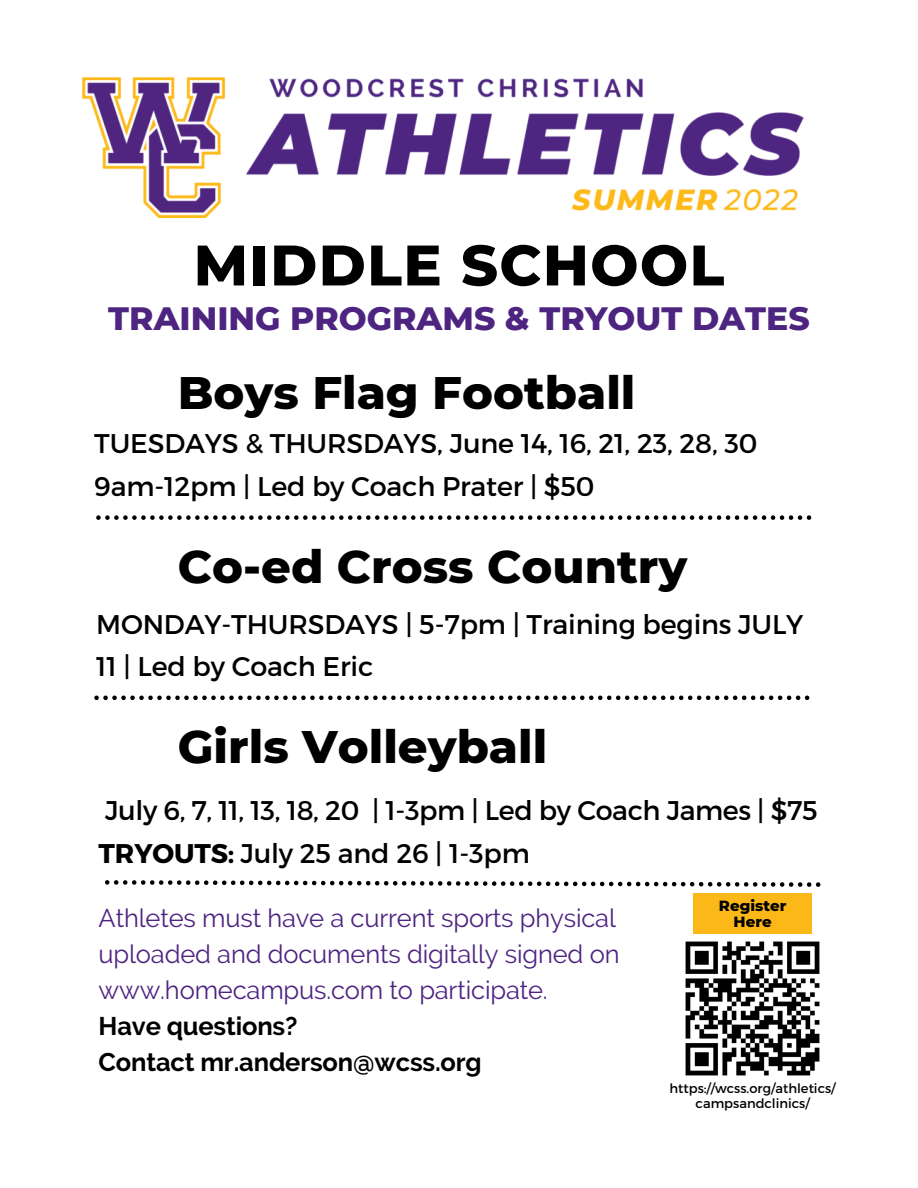
<style>
.page{position:relative;width:918px;height:1188px;background:#fff}
.page>*{position:absolute;margin:0;border:0;box-sizing:border-box;transform-origin:0 0}
.t1{font:800 57px "Montserrat";letter-spacing:.025em;color:#000}
.t2{font:800 46.5px "Montserrat";color:#000}
.t3{font:800 33px "Montserrat";color:#4e2481}
.t4{font:27px/42.8px "Montserrat";letter-spacing:-.005em;color:#000}
.t5{font:25.5px/36px "Raleway";letter-spacing:-.005em;color:#4e2481}
.t6{font:700 25.5px "Raleway";letter-spacing:-.005em;color:#000}
.t7{font:800 15px "Montserrat";color:#000}
.t8{font:13.05px/15.3px "Montserrat";color:#000;text-align:center}
.s1{font-weight:700}
</style>
<div class="page">
<svg style="left:94px;top:696px;width:715px;height:4px"></svg>
<svg style="left:96px;top:515px;width:715px;height:5px"></svg>
<img style="left:83px;top:77px;width:721px;height:140px">
<svg style="left:105px;top:880px;width:715px;height:7px"></svg>
<img style="left:685px;top:941px;width:135px;height:135px">
<div style="left:693px;top:893px;width:119px;height:41px;background:#fcb719"></div>
<p class="t1" style="left:194px;top:230px;width:532px">MIDDLE SCHOOL</p>
<p class="t3" style="left:108px;top:299px;width:703px">TRAINING PROGRAMS &amp; TRYOUT DATES</p>
<p class="t2" style="left:178px;top:364px;width:459px">Boys Flag Football</p>
<p class="t4" style="left:94px;top:421px;width:665px">TUESDAYS &amp; THURSDAYS, June 14, 16, 21, 23, 28, 30</p>
<p class="t4" style="left:94px;top:464px;width:502px">9am-12pm | Led by Coach Prater | $50</p>
<p class="t2" style="left:178px;top:538px;width:511px">Co-ed Cross Country</p>
<p class="t4" style="left:96px;top:601px;width:709px">MONDAY-THURSDAYS | 5-7pm | Training begins JULY<br>11 | Led by Coach Eric</p>
<p class="t2" style="left:178px;top:718px;width:371px">Girls Volleyball</p>
<p class="t4" style="left:105px;top:788px;width:714px">July 6, 7, 11, 13, 18, 20 | 1-3pm | Led by Coach James | $75</p>
<p class="t4" style="left:99px;top:830px;width:433px"><span class="s1">TRYOUTS:</span> July 25 and 26 | 1-3pm</p>
<p class="t5" style="left:99px;top:900px;width:522px">Athletes must have a current sports physical uploaded and documents digitally signed on www.homecampus.com to participate.</p>
<p class="t6" style="left:99px;top:1011px;width:200px">Have questions?</p>
<p class="t6" style="left:99px;top:1047px;width:385px">Contact mr.anderson@wcss.org</p>
<p class="t7" style="left:719px;top:897px;width:69px">Register</p>
<p class="t7" style="left:734px;top:912px;width:40px">Here</p>
<p class="t8" style="left:669px;top:1080px;width:168px">https://wcss.org/athletics/ campsandclinics/</p>
</div>
